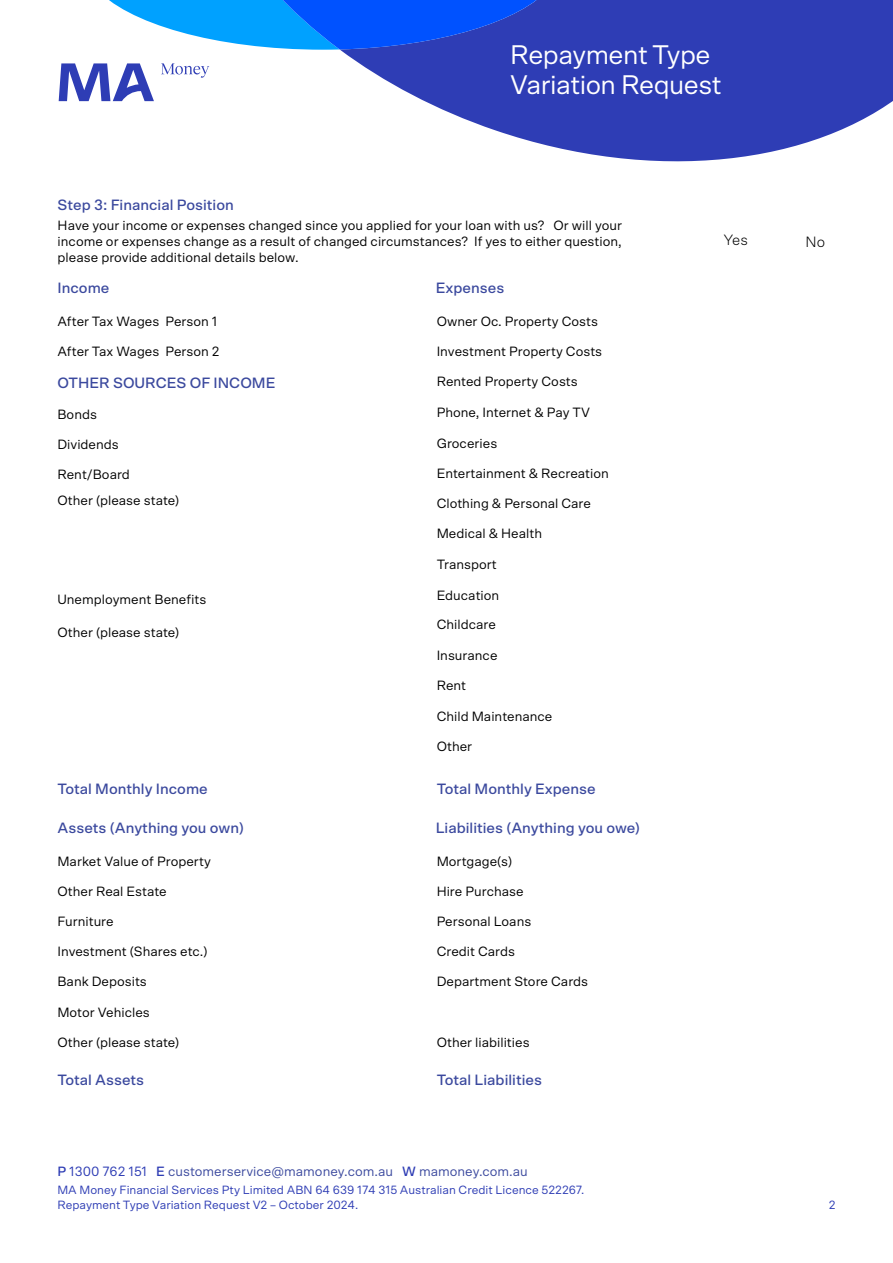
<style>
.page{position:relative;width:893px;height:1263px;background:#fff}
.page>*{position:absolute;margin:0;border:0;box-sizing:border-box;transform-origin:0 0}
.t1{font:27px/30px "Scto Grotesk A";letter-spacing:-.02em;color:#fff}
.t2{font:500 15px "Scto Grotesk A";color:#3b499e}
.t3{font:300 15px "Scto Grotesk A";color:#000}
.t4{font:13.5px/16.2px "Scto Grotesk A";color:#000;text-align:justify}
.t5{font:13.5px "Scto Grotesk A";color:#3b499e}
.t6{font:12px/15px "Scto Grotesk A";color:#2d3cb4}
.s1{font-weight:500;color:#2d3cb4}
.s2{color:#2d3cb4}
</style>
<div class="page">
<svg style="left:59px;top:63px;width:150px;height:38px"></svg>
<svg style="left:340px;top:0;width:553px;height:162px;fill:#2e3db5"></svg>
<svg style="left:109px;top:0;width:441px;height:50px;background:#2c7ff2"></svg>
<p class="t2" style="left:58px;top:196px;width:178px">Step 3: Financial Position</p>
<h1 class="t1" style="left:510px;top:39px;width:213px">Repayment Type<br>Variation Request</h1>
<p class="t4" style="left:58px;top:217px;width:566px">Have your income or expenses changed since you applied for your loan with us? Or will your income or expenses change as a result of changed circumstances? If yes to either question, please provide additional details below.</p>
<p class="t2" style="left:58px;top:279px;width:53px">Income</p>
<p class="t2" style="left:436px;top:279px;width:70px">Expenses</p>
<p class="t4" style="left:57px;top:313px;width:162px">After Tax Wages Person 1</p>
<p class="t4" style="left:437px;top:313px;width:163px">Owner Oc. Property Costs</p>
<p class="t4" style="left:57px;top:343px;width:164px">After Tax Wages Person 2</p>
<p class="t4" style="left:437px;top:343px;width:167px">Investment Property Costs</p>
<p class="t2" style="left:57px;top:374px;width:220px">OTHER SOURCES OF INCOME</p>
<p class="t4" style="left:437px;top:373px;width:143px">Rented Property Costs</p>
<p class="t4" style="left:57px;top:406px;width:41px">Bonds</p>
<p class="t4" style="left:437px;top:404px;width:155px">Phone, Internet &amp; Pay TV</p>
<p class="t4" style="left:57px;top:436px;width:63px">Dividends</p>
<p class="t4" style="left:437px;top:435px;width:62px">Groceries</p>
<p class="t4" style="left:57px;top:466px;width:74px">Rent/Board</p>
<p class="t4" style="left:437px;top:465px;width:174px">Entertainment &amp; Recreation</p>
<p class="t4" style="left:57px;top:492px;width:123px">Other (please state)</p>
<p class="t4" style="left:437px;top:495px;width:156px">Clothing &amp; Personal Care</p>
<p class="t4" style="left:437px;top:525px;width:107px">Medical &amp; Health</p>
<p class="t4" style="left:437px;top:556px;width:62px">Transport</p>
<p class="t4" style="left:57px;top:591px;width:150px">Unemployment Benefits</p>
<p class="t4" style="left:437px;top:587px;width:64px">Education</p>
<p class="t4" style="left:57px;top:624px;width:123px">Other (please state)</p>
<p class="t4" style="left:437px;top:616px;width:61px">Childcare</p>
<p class="t4" style="left:437px;top:647px;width:62px">Insurance</p>
<p class="t4" style="left:437px;top:677px;width:31px">Rent</p>
<p class="t4" style="left:437px;top:708px;width:117px">Child Maintenance</p>
<p class="t4" style="left:437px;top:738px;width:37px">Other</p>
<p class="t2" style="left:57px;top:780px;width:152px">Total Monthly Income</p>
<p class="t2" style="left:437px;top:780px;width:161px">Total Monthly Expense</p>
<p class="t2" style="left:58px;top:819px;width:188px">Assets (Anything you own)</p>
<p class="t2" style="left:436px;top:819px;width:206px">Liabilities (Anything you owe)</p>
<p class="t4" style="left:57px;top:853px;width:155px">Market Value of Property</p>
<p class="t4" style="left:437px;top:853px;width:77px">Mortgage(s)</p>
<p class="t4" style="left:57px;top:883px;width:111px">Other Real Estate</p>
<p class="t4" style="left:437px;top:883px;width:88px">Hire Purchase</p>
<p class="t4" style="left:57px;top:913px;width:58px">Furniture</p>
<p class="t4" style="left:437px;top:913px;width:96px">Personal Loans</p>
<p class="t4" style="left:57px;top:943px;width:152px">Investment (Shares etc.)</p>
<p class="t4" style="left:437px;top:943px;width:80px">Credit Cards</p>
<p class="t4" style="left:57px;top:973px;width:91px">Bank Deposits</p>
<p class="t4" style="left:437px;top:973px;width:153px">Department Store Cards</p>
<p class="t4" style="left:57px;top:1003px;width:94px">Motor Vehicles</p>
<p class="t4" style="left:57px;top:1034px;width:123px">Other (please state)</p>
<p class="t4" style="left:437px;top:1034px;width:94px">Other liabilities</p>
<p class="t2" style="left:57px;top:1071px;width:88px">Total Assets</p>
<p class="t2" style="left:437px;top:1071px;width:107px">Total Liabilities</p>
<p class="t5" style="left:57px;top:1163px;width:472px"><span class="s1">P</span> <span class="s2">1300 762 151</span> <span class="s1">E</span> customerservice@mamoney.com.au <span class="s1">W</span> mamoney.com.au</p>
<p class="t6" style="left:57px;top:1182px;width:529px">MA Money Financial Services Pty Limited ABN 64 639 174 315 Australian Credit Licence 522267.<br>Repayment Type Variation Request V2 – October 2024.</p>
<p class="t3" style="left:724px;top:231px;width:26px">Yes</p>
<p class="t3" style="left:805px;top:233px;width:21px">No</p>
<p class="t6" style="left:829px;top:1197px;width:8px">2</p>
</div>
